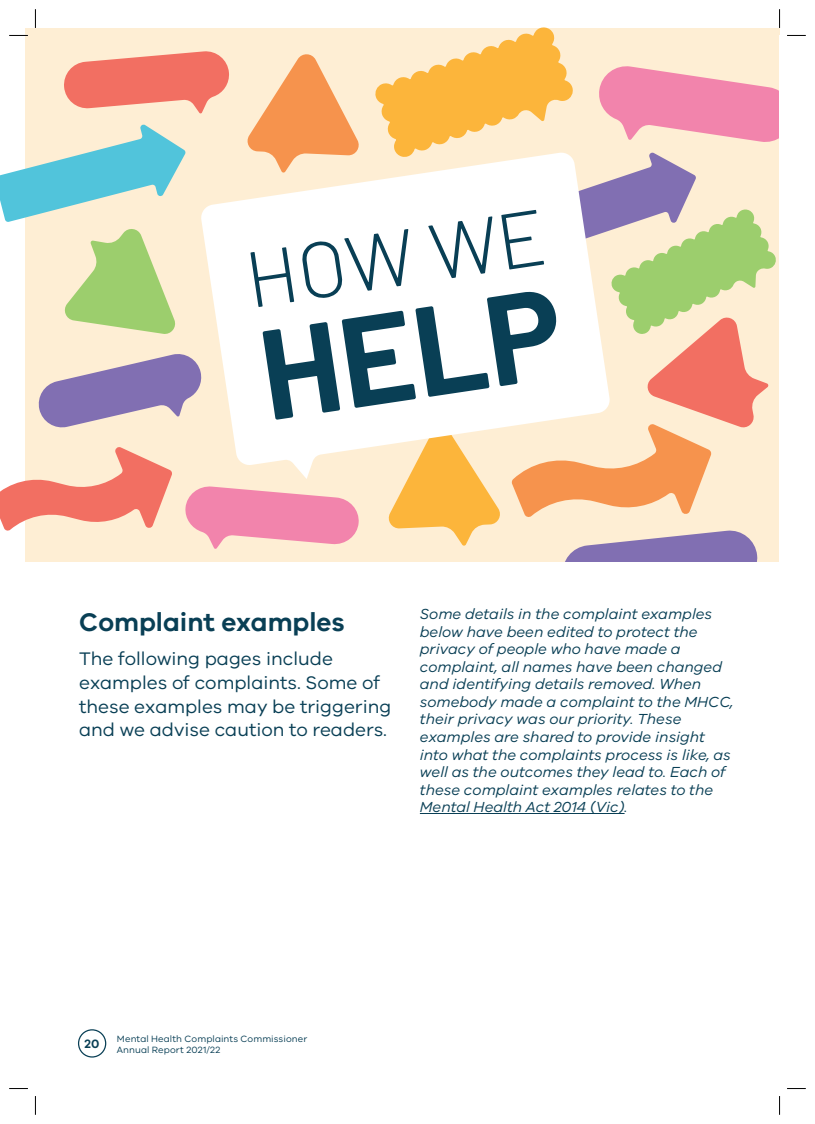
<style>
.page{position:relative;width:815px;height:1124px;background:#fff}
.page>*{position:absolute;margin:0;border:0;box-sizing:border-box;transform-origin:0 0}
.t1{font:700 127.5px "Barlow";color:#093f55}
.t2{font:300 78.75px "Barlow";color:#093f55}
.t3{font:600 26.25px "VIC";color:#093f55}
.t4{font:18.75px/23.8px "VIC";color:#093f55}
.t5{font:italic 15px/17.5px "VIC";color:#093f55}
.t6{font:600 12.5px "VIC";color:#093f55}
.t7{font:9.38px/11.2px "VIC";letter-spacing:.01em;color:#093f55}
</style>
<div class="page">
<div style="left:25px;top:28px;width:755px;height:650px;background:#feeed4"></div>
<svg style="left:64px;top:51px;width:165px;height:63px"></svg>
<svg style="left:185px;top:486px;width:174px;height:63px"></svg>
<svg style="left:38px;top:354px;width:162px;height:74px"></svg>
<svg style="left:0;top:124px;width:186px;height:210px"></svg>
<svg style="left:247px;top:54px;width:112px;height:98px"></svg>
<svg style="left:0;top:447px;width:172px;height:84px"></svg>
<svg style="left:200px;top:152px;width:174px;height:327px;fill:#fff"></svg>
<div style="left:25px;top:562px;width:755px;height:536px;background:#fff"></div>
<hr style="left:420px;top:813px;width:205px;height:1px;background:#093f55">
<div style="left:78px;top:1029px;width:28px;height:28px;border:1px solid #093f55;border-radius:50%"></div>
<svg style="left:9px;top:35px;width:19px;height:1px"></svg>
<svg style="left:9px;top:1088px;width:19px;height:1px"></svg>
<svg style="left:787px;top:1088px;width:19px;height:1px"></svg>
<svg style="left:35px;top:9px;width:1px;height:19px"></svg>
<svg style="left:35px;top:1096px;width:1px;height:18px"></svg>
<svg style="left:374px;top:9px;width:432px;height:553px"></svg>
<svg style="left:779px;top:1096px;width:1px;height:18px"></svg>
<h2 class="t2" style="left:239px;top:223px;width:303px;rotate:-8deg">HOW WE</h2>
<h1 class="t1" style="left:249px;top:298px;width:305px;rotate:-9deg">HELP</h1>
<h3 class="t3" style="left:79px;top:605px;width:267px">Complaint examples</h3>
<p class="t4" style="left:79px;top:646px;width:314px">The following pages include examples of complaints. Some of these examples may be triggering and we advise caution to readers.</p>
<p class="t5" style="left:420px;top:605px;width:315px">Some details in the complaint examples below have been edited to protect the privacy of people who have made a complaint, all names have been changed and identifying details removed. When somebody made a complaint to the MHCC, their privacy was our priority. These examples are shared to provide insight into what the complaints process is like, as well as the outcomes they lead to. Each of these complaint examples relates to the Mental Health Act 2014 (Vic).</p>
<p class="t6" style="left:85px;top:1035px;width:17px">20</p>
<p class="t7" style="left:117px;top:1032px;width:192px">Mental Health Complaints Commissioner<br>Annual Report 2021/22</p>
</div>
